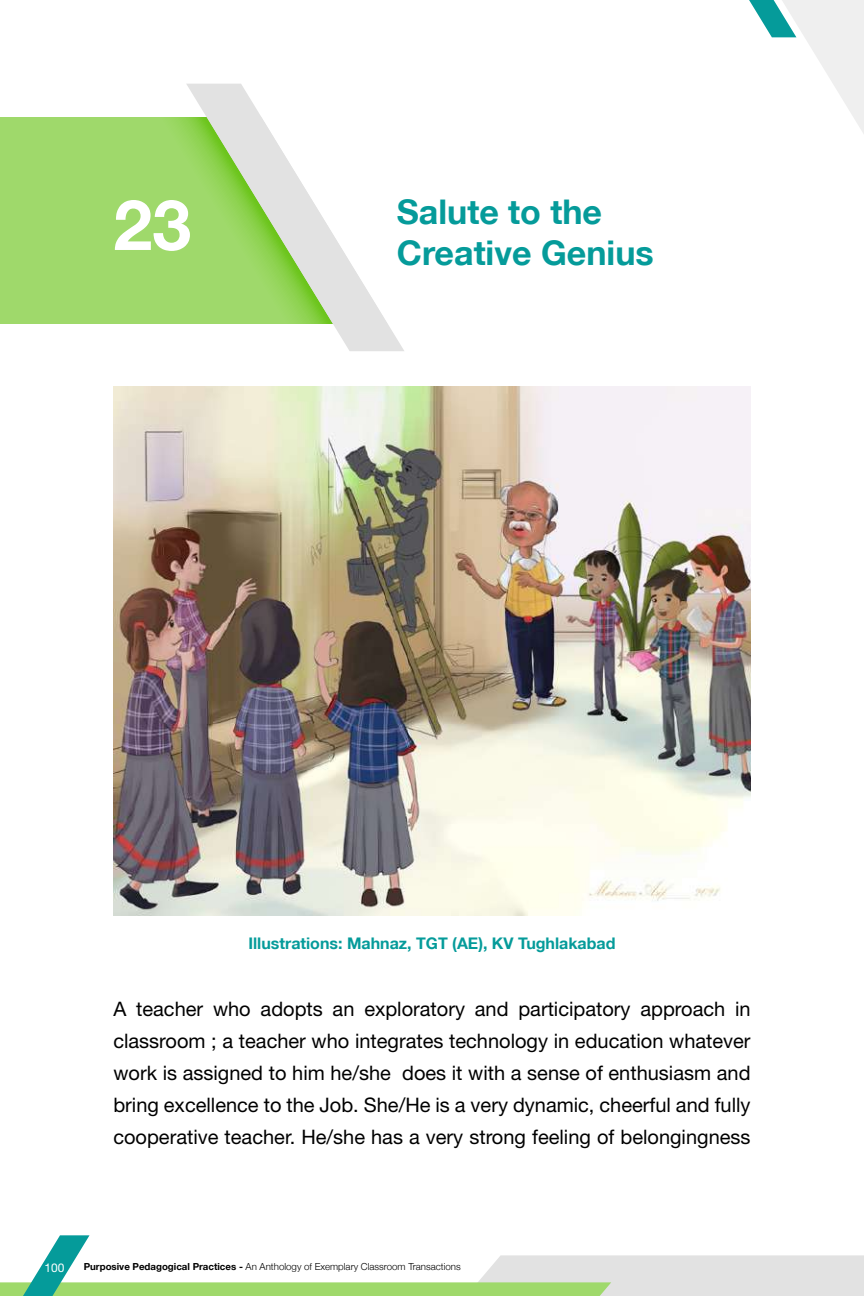
<style>
.page{position:relative;width:864px;height:1296px;background:#fff}
.page>*{position:absolute;margin:0;border:0;box-sizing:border-box;transform-origin:0 0}
.t1{font:700 70px "Helvetica Neue LT";color:#fff}
.t2{font:700 34px "Helvetica Neue LT";color:#059b9a}
.t3{font:20px/32px "Helvetica Neue";color:#000;text-align:justify}
.t4{font:700 16px "Helvetica Neue LT";color:#059b9a}
.t5{font:12px "Helvetica Neue";color:#fff}
.t6{font:300 9.6px "Helvetica Neue";color:#000}
.s1{font-weight:700}
</style>
<div class="page">
<svg style="left:749px;top:0;width:115px;height:134px"></svg>
<div style="left:0;top:117px;width:143px;height:207px;background:#9fd96b"></div>
<div style="left:143px;top:117px;width:43px;height:207px;background:#9fd96b"></div>
<svg style="left:0;top:1235px;width:864px;height:61px"></svg>
<svg style="left:186px;top:84px;width:218px;height:267px"></svg>
<img style="left:113px;top:386px;width:638px;height:530px">
<h1 class="t1" style="left:113px;top:182px;width:79px">23</h1>
<h2 class="t2" style="left:397px;top:191px;width:207px">Salute to the</h2>
<h2 class="t2" style="left:397px;top:232px;width:258px">Creative Genius</h2>
<p class="t4" style="left:248px;top:933px;width:369px">Illustrations: Mahnaz, TGT (AE), KV Tughlakabad</p>
<p class="t3" style="left:113px;top:992px;width:639px">A teacher who adopts an exploratory and participatory approach in classroom ; a teacher who integrates technology in education whatever work is assigned to him he/she does it with a sense of enthusiasm and bring excellence to the Job. She/He is a very dynamic, cheerful and fully cooperative teacher. He/she has a very strong feeling of belongingness</p>
<p class="t5" style="left:44px;top:1261px;width:22px">100</p>
<p class="t6" style="left:84px;top:1261px;width:379px"><span class="s1">Purposive Pedagogical Practices -</span> An Anthology of Exemplary Classroom Transactions</p>
</div>
